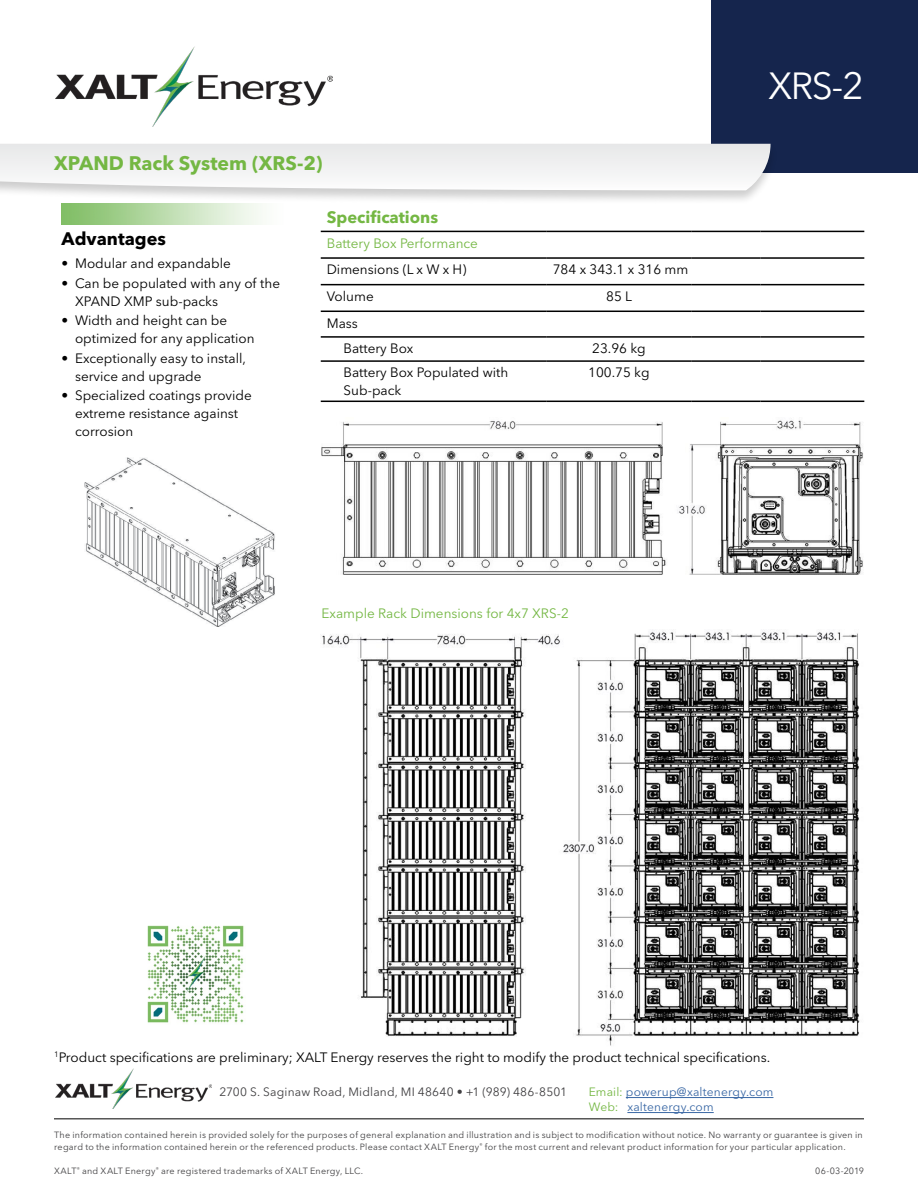
<style>
.page{position:relative;width:918px;height:1188px;background:#fff}
.page>*{position:absolute;margin:0;border:0;box-sizing:border-box;transform-origin:0 0}
.t1{font:37.5px "Avenir Next LT Pro";color:#fff}
.t2{font:700 19.5px "Avenir Next LT Pro";color:#74b743}
.t3{font:700 18px "Avenir Next LT Pro";color:#000}
.t4{font:700 16.5px "Avenir Next LT Pro";color:#74b743}
.t5{font:13.5px/18px "Avenir Next LT Pro";color:#000}
.t6{font:13.5px "Avenir Next LT Pro";color:#74b743}
.t7{font:12px "Avenir Next LT Pro";letter-spacing:.015em;color:#414042}
.t8{font:12px/15px "Avenir Next LT Pro";letter-spacing:.015em;color:#3a68a5}
.t9{font:9px/12.8px "Avenir Next LT Pro";letter-spacing:.025em;color:#414042}
.s1{color:#74b743}
</style>
<div class="page">
<img style="left:62px;top:206px;width:199px;height:19px">
<div style="left:712px;top:0;width:206px;height:173px;background:#15254d"></div>
<div style="left:0;top:142px;width:778px;height:64px;background:#000;opacity:.2"></div>
<svg style="left:0;top:144px;width:771px;height:46px"></svg>
<img style="left:56px;top:46px;width:277px;height:80px">
<hr style="left:54px;top:1119px;width:810px;height:1px;background:#000">
<hr style="left:626px;top:1097px;width:147px;height:1px;background:#3a68a5">
<hr style="left:627px;top:1112px;width:87px;height:1px;background:#3a68a5">
<img style="left:56px;top:1068px;width:155px;height:40px">
<hr style="left:321px;top:231px;width:226px;height:1px;background:#000">
<hr style="left:547px;top:231px;width:144px;height:1px;background:#000">
<hr style="left:691px;top:231px;width:69px;height:1px;background:#000">
<hr style="left:760px;top:231px;width:104px;height:1px;background:#000">
<hr style="left:321px;top:257px;width:226px;height:2px;background:#000">
<hr style="left:547px;top:257px;width:144px;height:2px;background:#000">
<hr style="left:691px;top:257px;width:69px;height:2px;background:#000">
<hr style="left:760px;top:257px;width:104px;height:2px;background:#000">
<hr style="left:321px;top:284px;width:226px;height:1px;background:#000">
<hr style="left:547px;top:284px;width:144px;height:1px;background:#000">
<hr style="left:691px;top:284px;width:69px;height:1px;background:#000">
<hr style="left:760px;top:284px;width:104px;height:1px;background:#000">
<hr style="left:321px;top:336px;width:226px;height:2px;background:#000">
<hr style="left:547px;top:336px;width:144px;height:2px;background:#000">
<hr style="left:691px;top:336px;width:69px;height:2px;background:#000">
<hr style="left:760px;top:336px;width:104px;height:2px;background:#000">
<hr style="left:321px;top:360px;width:226px;height:2px;background:#000">
<hr style="left:547px;top:360px;width:144px;height:2px;background:#000">
<hr style="left:691px;top:360px;width:69px;height:2px;background:#000">
<hr style="left:760px;top:360px;width:104px;height:2px;background:#000">
<hr style="left:321px;top:401px;width:226px;height:1px;background:#000">
<hr style="left:547px;top:401px;width:144px;height:1px;background:#000">
<hr style="left:691px;top:401px;width:69px;height:1px;background:#000">
<hr style="left:760px;top:401px;width:104px;height:1px;background:#000">
<hr style="left:321px;top:311px;width:226px;height:1px;background:#000">
<hr style="left:547px;top:311px;width:144px;height:1px;background:#000">
<hr style="left:691px;top:311px;width:69px;height:1px;background:#000">
<hr style="left:760px;top:311px;width:104px;height:1px;background:#000">
<img style="left:147px;top:925px;width:97px;height:98px">
<img style="left:321px;top:630px;width:539px;height:416px">
<img style="left:85px;top:457px;width:190px;height:170px">
<img style="left:322px;top:420px;width:541px;height:155px">
<h2 class="t2" style="left:54px;top:151px;width:270px">XPAND Rack System (XRS-2)</h2>
<h3 class="t3" style="left:62px;top:227px;width:106px">Advantages</h3>
<p class="t5" style="left:62px;top:254px;width:171px">• Modular and expandable</p>
<p class="t5" style="left:75px;top:274px;width:207px;text-indent:-14px">• Can be populated with any of the<br>XPAND XMP sub-packs</p>
<p class="t5" style="left:75px;top:311px;width:181px;text-indent:-14px">• Width and height can be optimized for any application</p>
<p class="t5" style="left:75px;top:349px;width:172px;text-indent:-14px">• Exceptionally easy to install, service and upgrade</p>
<p class="t5" style="left:75px;top:386px;width:178px;text-indent:-14px">• Specialized coatings provide extreme resistance against corrosion</p>
<p class="t4" style="left:327px;top:207px;width:113px">Specifications</p>
<p class="t6" style="left:327px;top:235px;width:153px">Battery Box Performance</p>
<p class="t5" style="left:327px;top:260px;width:141px">Dimensions (L x W x H)</p>
<p class="t5" style="left:553px;top:260px;width:137px">784 x 343.1 x 316 mm</p>
<p class="t5" style="left:327px;top:287px;width:48px">Volume</p>
<p class="t5" style="left:606px;top:287px;width:27px">85 L</p>
<p class="t5" style="left:344px;top:311px;width:71px;line-height:24.9px;text-indent:-17px">Mass<br>Battery Box</p>
<p class="t5" style="left:592px;top:339px;width:55px">23.96 kg</p>
<p class="t5" style="left:344px;top:364px;width:166px">Battery Box Populated with<br>Sub-pack</p>
<p class="t5" style="left:588px;top:364px;width:63px">100.75 kg</p>
<p class="t6" style="left:322px;top:605px;width:249px">Example Rack Dimensions for 4x7 XRS-2</p>
<h1 class="t1" style="left:768px;top:64px;width:97px">XRS-2</h1>
<p class="t5" style="left:54px;top:1048px;width:718px"><sup>1</sup>Product specifications are preliminary; XALT Energy reserves the right to modify the product technical specifications.</p>
<p class="t7" style="left:219px;top:1085px;width:349px">2700 S. Saginaw Road, Midland, MI 48640 • +1 (989) 486-8501</p>
<p class="t8" style="left:589px;top:1085px;width:186px"><span class="s1">Email:</span> powerup@xaltenergy.com<br><span class="s1">Web:</span> xaltenergy.com</p>
<p class="t9" style="left:54px;top:1128px;width:810px">The information contained herein is provided solely for the purposes of general explanation and illustration and is subject to modification without notice. No warranty or guarantee is given in regard to the information contained herein or the referenced products. Please contact XALT Energy<sup>®</sup> for the most current and relevant product information for your particular application.</p>
<p class="t9" style="left:54px;top:1165px;width:311px">XALT<sup>®</sup> and XALT Energy<sup>®</sup> are registered trademarks of XALT Energy, LLC.</p>
<p class="t9" style="left:815px;top:1165px;width:50px">06-03-2019</p>
</div>
